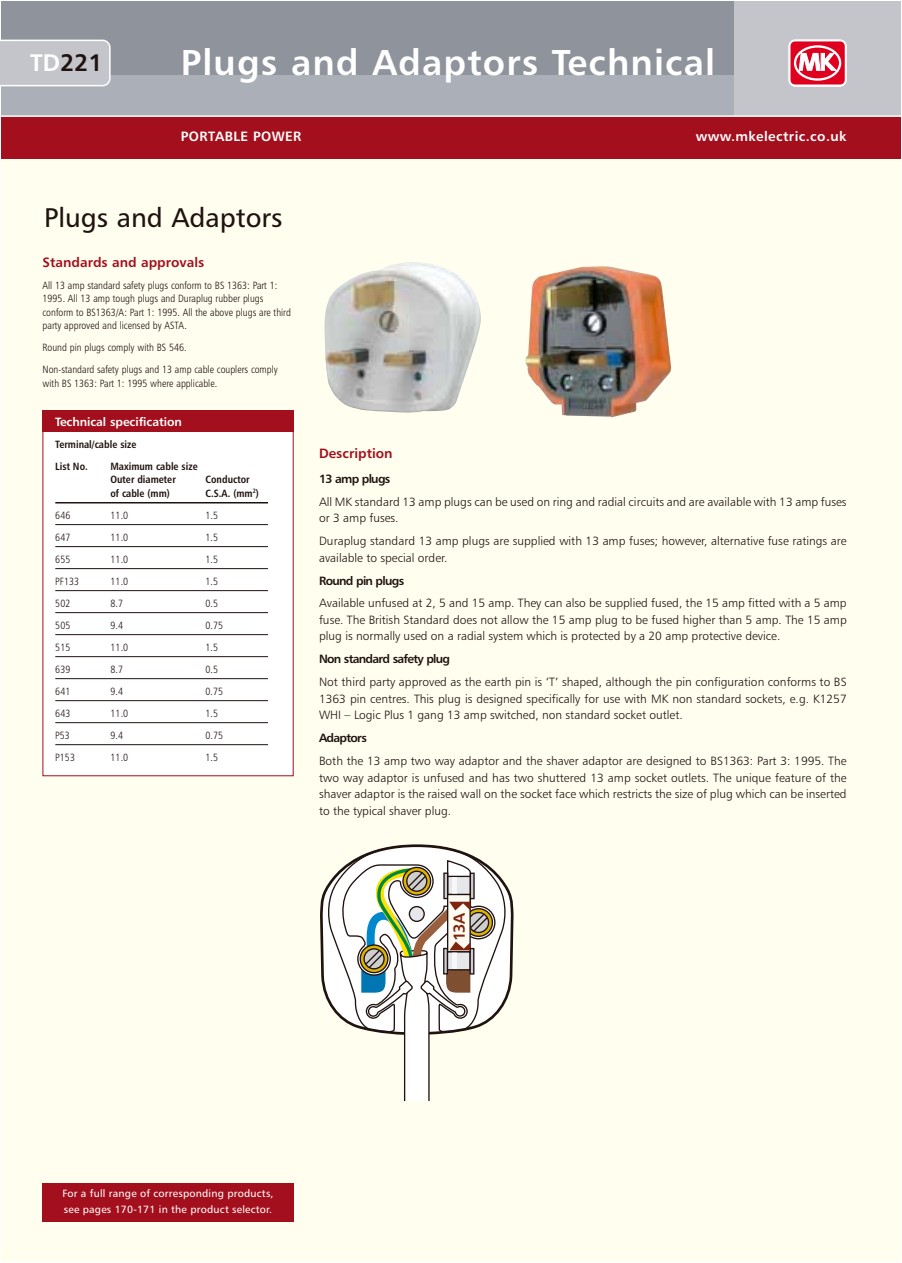
<style>
.page{position:relative;width:902px;height:1263px;background:#fff}
.page>*{position:absolute;margin:0;border:0;box-sizing:border-box;transform-origin:0 0}
.t1{font:36px "Humanist 777 BT Bold B";letter-spacing:.03em;color:#fff}
.t2{font:27px "Humanist 777 BT Roman B";color:#1f120f}
.t3{font:24px "Humanist 777 BT Bold B";color:#1f120f}
.t4{font:16.05px "Humanist 777 BT Bold B";color:#7f240d}
.t5{font:13.5px "Humanist 777 BT Bold B";letter-spacing:.03em;color:#fff}
.t6{font:13.5px "Humanist 777 BT Bold B";color:#a30f1c}
.t7{font:12px/16.5px "Humanist 777 BT Light B";color:#1f120f;text-align:justify}
.t8{font:12px "Humanist 777 BT Bold B";letter-spacing:-.06em;color:#1f120f}
.t9{font:12px "Humanist 777 BT Bold B";letter-spacing:-.005em;color:#fff}
.t10{font:10.5px/13.5px "Humanist 777 BT Light Condensed B";color:#1f120f}
.t11{font:10.5px/22px "Humanist 777 BT Bold Condensed B";color:#1f120f}
.t12{font:10.5px/16.5px "Humanist 777 BT Roman B";letter-spacing:.015em;color:#fff}
.s1{color:#fff}
</style>
<div class="page">
<div style="left:1px;top:1px;width:899px;height:1261px;background:#fffeef"></div>
<div style="left:1px;top:1px;width:899px;height:115px;background:#8f949c"></div>
<div style="left:1px;top:75px;width:899px;height:41px;background:#aaafb8"></div>
<div style="left:1px;top:40px;width:110px;height:46px;background:#c3c5ca"></div>
<div style="left:733px;top:1px;width:167px;height:115px;background:#c3c5ca"></div>
<svg style="left:788px;top:39px;width:58px;height:48px"></svg>
<svg style="left:790px;top:42px;width:54px;height:42px"></svg>
<div style="left:793px;top:45px;width:48px;height:36px;border:2px solid #fff;border-radius:50%"></div>
<svg style="left:799px;top:53px;width:37px;height:17px"></svg>
<div style="left:1px;top:116px;width:899px;height:43px;background:#a30f1c"></div>
<hr style="left:1px;top:115px;width:899px;height:2px;background:#fff">
<div style="left:43px;top:411px;width:250px;height:365px;background:#fff"></div>
<div style="left:43px;top:411px;width:250px;height:21px;background:#a30f1c"></div>
<hr style="left:55px;top:502px;width:213px;height:1px;background:#1f120f">
<hr style="left:55px;top:524px;width:213px;height:1px;background:#1f120f">
<hr style="left:55px;top:546px;width:213px;height:1px;background:#1f120f">
<hr style="left:55px;top:568px;width:213px;height:1px;background:#1f120f">
<hr style="left:55px;top:590px;width:213px;height:1px;background:#1f120f">
<hr style="left:55px;top:612px;width:213px;height:1px;background:#1f120f">
<hr style="left:55px;top:634px;width:213px;height:1px;background:#1f120f">
<hr style="left:55px;top:656px;width:213px;height:1px;background:#1f120f">
<hr style="left:55px;top:678px;width:213px;height:1px;background:#1f120f">
<hr style="left:55px;top:700px;width:213px;height:1px;background:#1f120f">
<hr style="left:55px;top:722px;width:213px;height:1px;background:#1f120f">
<hr style="left:55px;top:744px;width:213px;height:1px;background:#1f120f">
<svg style="left:320px;top:844px;width:194px;height:256px"></svg>
<svg style="left:408px;top:906px;width:17px;height:16px"></svg>
<img style="left:324px;top:262px;width:157px;height:150px">
<img style="left:525px;top:266px;width:146px;height:151px">
<div style="left:43px;top:1183px;width:250px;height:39px;background:#a30f1c"></div>
<h3 class="t3" style="left:30px;top:53px;width:74px"><span class="s1">TD</span>221</h3>
<h1 class="t1" style="left:181px;top:48px;width:536px">Plugs and Adaptors Technical</h1>
<p class="t5" style="left:181px;top:131px;width:122px">PORTABLE POWER</p>
<p class="t5" style="left:695px;top:131px;width:152px">www.mkelectric.co.uk</p>
<h2 class="t2" style="left:44px;top:207px;width:240px">Plugs and Adaptors</h2>
<p class="t6" style="left:43px;top:256px;width:163px">Standards and approvals</p>
<p class="t10" style="left:43px;top:279px;width:250px">All 13 amp standard safety plugs conform to BS 1363: Part 1:<br>1995. All 13 amp tough plugs and Duraplug rubber plugs conform to BS1363/A: Part 1: 1995. All the above plugs are third party approved and licensed by ASTA.</p>
<p class="t10" style="left:43px;top:337px;width:237px;line-height:22px">Round pin plugs comply with BS 546.<br>Non-standard safety plugs and 13 amp cable couplers comply</p>
<p class="t10" style="left:43px;top:377px;width:176px">with BS 1363: Part 1: 1995 where applicable.</p>
<p class="t9" style="left:55px;top:416px;width:128px">Technical specification</p>
<p class="t11" style="left:55px;top:434px;width:83px">Terminal/cable size<br>List No.</p>
<p class="t11" style="left:110px;top:460px;width:89px;line-height:13.5px">Maximum cable size<br>Outer diameter</p>
<p class="t11" style="left:205px;top:469px;width:46px">Conductor</p>
<p class="t11" style="left:110px;top:483px;width:61px">of cable (mm)</p>
<p class="t11" style="left:205px;top:483px;width:55px">C.S.A. (mm<sup>2</sup>)</p>
<p class="t10" style="left:55px;top:509px;width:17px">646</p>
<p class="t10" style="left:111px;top:509px;width:19px">11.0</p>
<p class="t10" style="left:205px;top:509px;width:14px">1.5</p>
<p class="t10" style="left:55px;top:531px;width:17px">647</p>
<p class="t10" style="left:111px;top:531px;width:19px">11.0</p>
<p class="t10" style="left:205px;top:531px;width:14px">1.5</p>
<p class="t10" style="left:55px;top:553px;width:17px">655</p>
<p class="t10" style="left:111px;top:553px;width:19px">11.0</p>
<p class="t10" style="left:205px;top:553px;width:14px">1.5</p>
<p class="t10" style="left:55px;top:575px;width:25px">PF133</p>
<p class="t10" style="left:111px;top:575px;width:19px">11.0</p>
<p class="t10" style="left:205px;top:575px;width:14px">1.5</p>
<p class="t10" style="left:55px;top:597px;width:17px">502</p>
<p class="t10" style="left:111px;top:597px;width:14px">8.7</p>
<p class="t10" style="left:205px;top:597px;width:14px">0.5</p>
<p class="t10" style="left:55px;top:619px;width:17px">505</p>
<p class="t10" style="left:111px;top:619px;width:14px">9.4</p>
<p class="t10" style="left:205px;top:619px;width:19px">0.75</p>
<p class="t10" style="left:55px;top:641px;width:17px">515</p>
<p class="t10" style="left:111px;top:641px;width:19px">11.0</p>
<p class="t10" style="left:205px;top:641px;width:14px">1.5</p>
<p class="t10" style="left:55px;top:663px;width:17px">639</p>
<p class="t10" style="left:111px;top:663px;width:14px">8.7</p>
<p class="t10" style="left:205px;top:663px;width:14px">0.5</p>
<p class="t10" style="left:55px;top:685px;width:17px">641</p>
<p class="t10" style="left:111px;top:685px;width:14px">9.4</p>
<p class="t10" style="left:205px;top:685px;width:19px">0.75</p>
<p class="t10" style="left:55px;top:707px;width:17px">643</p>
<p class="t10" style="left:111px;top:707px;width:19px">11.0</p>
<p class="t10" style="left:205px;top:707px;width:14px">1.5</p>
<p class="t10" style="left:55px;top:729px;width:16px">P53</p>
<p class="t10" style="left:111px;top:729px;width:14px">9.4</p>
<p class="t10" style="left:205px;top:729px;width:19px">0.75</p>
<p class="t10" style="left:55px;top:751px;width:21px">P153</p>
<p class="t10" style="left:111px;top:751px;width:19px">11.0</p>
<p class="t10" style="left:205px;top:751px;width:14px">1.5</p>
<p class="t6" style="left:319px;top:448px;width:75px">Description</p>
<p class="t8" style="left:319px;top:474px;width:73px">13 amp plugs</p>
<p class="t7" style="left:319px;top:494px;width:529px">All MK standard 13 amp plugs can be used on ring and radial circuits and are available with 13 amp fuses or 3 amp fuses.</p>
<p class="t7" style="left:319px;top:534px;width:529px">Duraplug standard 13 amp plugs are supplied with 13 amp fuses; however, alternative fuse ratings are available to special order.</p>
<p class="t8" style="left:319px;top:575px;width:87px">Round pin plugs</p>
<p class="t7" style="left:319px;top:596px;width:529px">Available unfused at 2, 5 and 15 amp. They can also be supplied fused, the 15 amp fitted with a 5 amp fuse. The British Standard does not allow the 15 amp plug to be fused higher than 5 amp. The 15 amp plug is normally used on a radial system which is protected by a 20 amp protective device.</p>
<p class="t8" style="left:319px;top:654px;width:132px">Non standard safety plug</p>
<p class="t7" style="left:319px;top:675px;width:529px">Not third party approved as the earth pin is ‘T’ shaped, although the pin configuration conforms to BS 1363 pin centres. This plug is designed specifically for use with MK non standard sockets, e.g. K1257<br>WHI – Logic Plus 1 gang 13 amp switched, non standard socket outlet.</p>
<p class="t8" style="left:319px;top:733px;width:49px">Adaptors</p>
<p class="t7" style="left:319px;top:753px;width:529px">Both the 13 amp two way adaptor and the shaver adaptor are designed to BS1363: Part 3: 1995. The two way adaptor is unfused and has two shuttered 13 amp socket outlets. The unique feature of the shaver adaptor is the raised wall on the socket face which restricts the size of plug which can be inserted to the typical shaver plug.</p>
<h3 class="t4" style="left:452px;top:941px;width:30px;rotate:-90deg">13A</h3>
<p class="t12" style="left:62px;top:1186px;width:213px">For a full range of corresponding products, see pages 170-171 in the product selector.</p>
</div>
